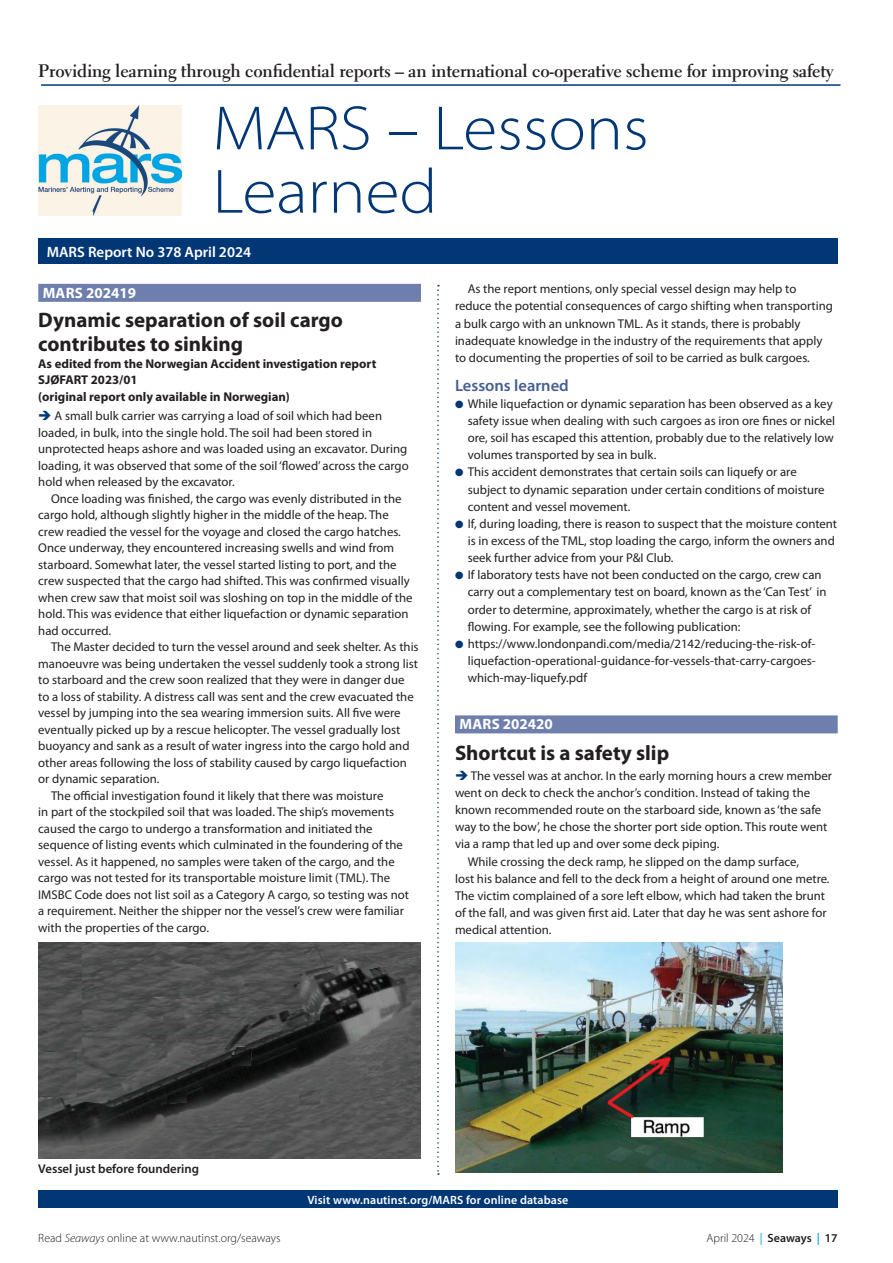
<style>
.page{position:relative;width:893px;height:1263px;background:#fff}
.page>*{position:absolute;margin:0;border:0;box-sizing:border-box;transform-origin:0 0}
.t1{font:300 semi-expanded 63px/63.3px "Myriad Pro";color:#013775}
.t2{font:700 21px/24px "Myriad Pro";color:#231f20}
.t3{font:700 18px "Electra LT Std";letter-spacing:-.01em;color:#231f20}
.t4{font:600 16.5px "Myriad Pro";color:#435f94}
.t5{font:600 15px "Myriad Pro";color:#fff}
.t6{font:700 15px "Myriad Pro";color:#fff}
.t7{font:12.75px/17.1px "Myriad Pro";color:#231f20}
.t8{font:700 12.75px/16.5px "Myriad Pro";color:#231f20}
.t9{font:600 12.75px "Myriad Pro";color:#231f20}
.t10{font:300 12px "Myriad Pro";color:#231f20}
.t11{font:600 12px "Myriad Pro";letter-spacing:.01em;color:#fff}
.s1{color:#013775}
.s2{font-style:italic}
.s3{font-weight:400;color:#00a5e3}
.s4{font-weight:600}
.s5{font-weight:600;color:#00a5e3}
</style>
<div class="page">
<hr style="left:41px;top:84px;width:799px;height:2px;background:#013775">
<img style="left:38px;top:105px;width:144px;height:110px">
<div style="left:38px;top:238px;width:800px;height:26px;background:#013775"></div>
<svg style="left:437px;top:285px;width:2px;height:890px"></svg>
<div style="left:38px;top:1191px;width:800px;height:17px;background:#013775"></div>
<div style="left:455px;top:715px;width:383px;height:18px;background:#6e7fad"></div>
<div style="left:38px;top:284px;width:383px;height:18px;background:#6e7fad"></div>
<img style="left:38px;top:942px;width:383px;height:216px">
<img style="left:455px;top:942px;width:327px;height:230px">
<h3 class="t3" style="left:38px;top:59px;width:797px">Providing learning through confidential reports – an international co-operative scheme for improving safety</h3>
<h1 class="t1" style="left:213px;top:97px;width:438px">MARS – Lessons<br>Learned</h1>
<p class="t5" style="left:47px;top:242px;width:206px">MARS Report No 378 April 2024</p>
<p class="t6" style="left:43px;top:283px;width:95px">MARS 202419</p>
<h2 class="t2" style="left:38px;top:308px;width:306px">Dynamic separation of soil cargo contributes to sinking</h2>
<p class="t8" style="left:38px;top:355px;width:340px">As edited from the Norwegian Accident investigation report<br>SJØFART 2023/01<br>(original report only available in Norwegian)</p>
<p class="t7" style="left:38px;top:408px;width:372px;line-height:16.5px"><span class="s1">➔</span> A small bulk carrier was carrying a load of soil which had been loaded, in bulk, into the single hold. The soil had been stored in unprotected heaps ashore and was loaded using an excavator. During loading, it was observed that some of the soil ‘flowed’ across the cargo hold when released by the excavator.</p>
<p class="t7" style="left:38px;top:490px;width:376px;line-height:16.5px;text-indent:13px">Once loading was finished, the cargo was evenly distributed in the cargo hold, although slightly higher in the middle of the heap. The crew readied the vessel for the voyage and closed the cargo hatches.<br>Once underway, they encountered increasing swells and wind from starboard. Somewhat later, the vessel started listing to port, and the crew suspected that the cargo had shifted. This was confirmed visually when crew saw that moist soil was sloshing on top in the middle of the hold. This was evidence that either liquefaction or dynamic separation had occurred.</p>
<p class="t7" style="left:51px;top:638px;width:369px">The Master decided to turn the vessel around and seek shelter. As this</p>
<p class="t7" style="left:38px;top:655px;width:381px">manoeuvre was being undertaken the vessel suddenly took a strong list</p>
<p class="t7" style="left:38px;top:671px;width:368px">to starboard and the crew soon realized that they were in danger due</p>
<p class="t7" style="left:38px;top:688px;width:377px">to a loss of stability. A distress call was sent and the crew evacuated the</p>
<p class="t7" style="left:38px;top:704px;width:364px">vessel by jumping into the sea wearing immersion suits. All five were</p>
<p class="t7" style="left:38px;top:721px;width:364px">eventually picked up by a rescue helicopter. The vessel gradually lost</p>
<p class="t7" style="left:38px;top:737px;width:373px">buoyancy and sank as a result of water ingress into the cargo hold and</p>
<p class="t7" style="left:38px;top:754px;width:370px">other areas following the loss of stability caused by cargo liquefaction</p>
<p class="t7" style="left:38px;top:770px;width:123px">or dynamic separation.</p>
<p class="t7" style="left:51px;top:787px;width:334px">The official investigation found it likely that there was moisture</p>
<p class="t7" style="left:38px;top:803px;width:357px">in part of the stockpiled soil that was loaded. The ship’s movements</p>
<p class="t7" style="left:38px;top:820px;width:336px">caused the cargo to undergo a transformation and initiated the</p>
<p class="t7" style="left:38px;top:836px;width:366px">sequence of listing events which culminated in the foundering of the</p>
<p class="t7" style="left:38px;top:853px;width:358px">vessel. As it happened, no samples were taken of the cargo, and the</p>
<p class="t7" style="left:38px;top:869px;width:353px">cargo was not tested for its transportable moisture limit (TML). The</p>
<p class="t7" style="left:38px;top:886px;width:372px">IMSBC Code does not list soil as a Category A cargo, so testing was not</p>
<p class="t7" style="left:38px;top:902px;width:367px">a requirement. Neither the shipper nor the vessel’s crew were familiar</p>
<p class="t7" style="left:38px;top:919px;width:172px">with the properties of the cargo.</p>
<p class="t7" style="left:455px;top:280px;width:379px;text-indent:13px">As the report mentions, only special vessel design may help to reduce the potential consequences of cargo shifting when transporting a bulk cargo with an unknown TML. As it stands, there is probably inadequate knowledge in the industry of the requirements that apply to documenting the properties of soil to be carried as bulk cargoes.</p>
<p class="t4" style="left:455px;top:374px;width:115px">Lessons learned</p>
<p class="t7" style="left:468px;top:395px;width:369px;text-indent:-13px"><span class="s1">●</span> While liquefaction or dynamic separation has been observed as a key safety issue when dealing with such cargoes as iron ore fines or nickel ore, soil has escaped this attention, probably due to the relatively low volumes transported by sea in bulk.</p>
<p class="t7" style="left:468px;top:463px;width:358px;text-indent:-13px"><span class="s1">●</span> This accident demonstrates that certain soils can liquefy or are subject to dynamic separation under certain conditions of moisture content and vessel movement.</p>
<p class="t7" style="left:468px;top:515px;width:371px;text-indent:-13px"><span class="s1">●</span> If, during loading, there is reason to suspect that the moisture content is in excess of the TML, stop loading the cargo, inform the owners and seek further advice from your P&amp;I Club.</p>
<p class="t7" style="left:468px;top:566px;width:360px;text-indent:-13px"><span class="s1">●</span> If laboratory tests have not been conducted on the cargo, crew can carry out a complementary test on board, known as the ‘Can Test’ in order to determine, approximately, whether the cargo is at risk of flowing. For example, see the following publication:</p>
<p class="t7" style="left:468px;top:635px;width:350px;text-align:justify;text-indent:-13px"><span class="s1">●</span> https://www.londonpandi.com/media/2142/reducing-the-risk-of&shy;liquefaction-operational-guidance-for-vessels-that-carry-cargoes&shy;which-may-liquefy.pdf</p>
<p class="t6" style="left:459px;top:715px;width:95px">MARS 202420</p>
<h2 class="t2" style="left:455px;top:740px;width:216px">Shortcut is a safety slip</h2>
<p class="t7" style="left:455px;top:767px;width:379px"><span class="s1">➔</span> The vessel was at anchor. In the early morning hours a crew member</p>
<p class="t7" style="left:455px;top:784px;width:357px">went on deck to check the anchor’s condition. Instead of taking the</p>
<p class="t7" style="left:455px;top:801px;width:368px">known recommended route on the starboard side, known as ‘the safe</p>
<p class="t7" style="left:455px;top:818px;width:374px">way to the bow’, he chose the shorter port side option. This route went</p>
<p class="t7" style="left:455px;top:835px;width:266px">via a ramp that led up and over some deck piping.</p>
<p class="t7" style="left:468px;top:852px;width:333px">While crossing the deck ramp, he slipped on the damp surface,</p>
<p class="t7" style="left:455px;top:870px;width:376px">lost his balance and fell to the deck from a height of around one metre.</p>
<p class="t7" style="left:455px;top:887px;width:372px">The victim complained of a sore left elbow, which had taken the brunt</p>
<p class="t7" style="left:455px;top:904px;width:373px">of the fall, and was given first aid. Later that day he was sent ashore for</p>
<p class="t7" style="left:455px;top:921px;width:98px">medical attention.</p>
<p class="t9" style="left:38px;top:1161px;width:162px">Vessel just before foundering</p>
<p class="t11" style="left:307px;top:1192px;width:262px">Visit www.nautinst.org/MARS for online database</p>
<p class="t10" style="left:38px;top:1231px;width:244px">Read <span class="s2">Seaways</span> online at www.nautinst.org/seaways</p>
<p class="t10" style="left:706px;top:1231px;width:133px">April 2024 <span class="s3">|</span> <span class="s4">Seaways</span> <span class="s5">|</span> <span class="s4">17</span></p>
</div>
